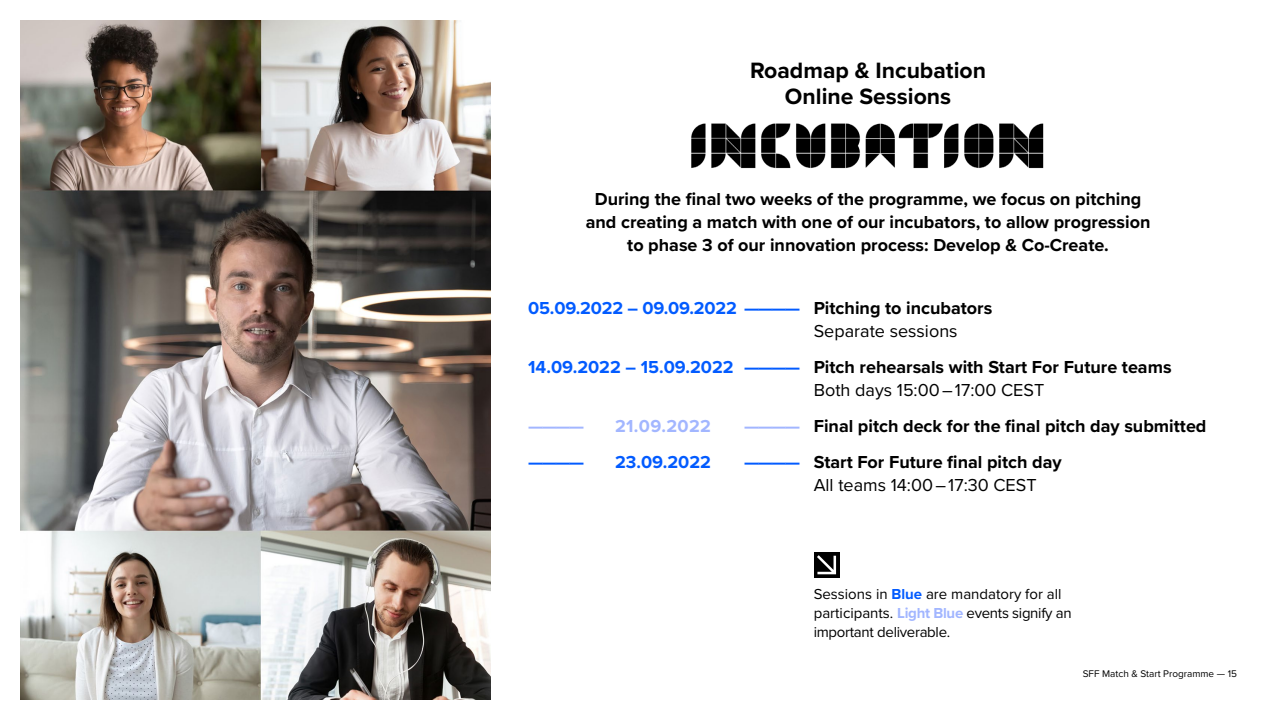
<style>
.page{position:relative;width:1280px;height:720px;background:#fff}
.page>*{position:absolute;margin:0;border:0;box-sizing:border-box;transform-origin:0 0}
.t1{font:700 23px/26px "Proxima Nova";color:#000;text-align:center}
.t2{font:700 18px/23px "Proxima Nova";color:#000;text-align:center}
.t3{font:700 18px "Proxima Nova";color:#025bff}
.t4{font:18px "Proxima Nova";color:#000}
.t5{font:700 18px "Proxima Nova";letter-spacing:.02em;color:#a2b6ff}
.t6{font:15px/19px "Proxima Nova";color:#000}
.t7{font:10px "Proxima Nova";color:#000}
.s1{font-weight:700;color:#025bff}
.s2{font-weight:700;color:#a2b6ff}
</style>
<div class="page">
<img style="left:20px;top:20px;width:471px;height:680px">
<img style="left:691px;top:123px;width:353px;height:46px">
<svg style="left:814px;top:552px;width:25px;height:26px"></svg>
<svg style="left:817px;top:555px;width:19px;height:19px"></svg>
<p class="t1" style="left:750px;top:57px;width:237px">Roadmap &amp; Incubation<br>Online Sessions</p>
<p class="t2" style="left:586px;top:187px;width:566px">During the final two weeks of the programme, we focus on pitching and creating a match with one of our incubators, to allow progression to phase 3 of our innovation process: Develop &amp; Co-Create.</p>
<p class="t3" style="left:528px;top:295px;width:273px">05.09.2022 – 09.09.2022 ————</p>
<p class="t3" style="left:528px;top:354px;width:273px">14.09.2022 – 15.09.2022 ————</p>
<p class="t5" style="left:528px;top:413px;width:57px">————</p>
<p class="t5" style="left:615px;top:413px;width:97px">21.09.2022</p>
<p class="t5" style="left:744px;top:413px;width:57px">————</p>
<p class="t3" style="left:528px;top:449px;width:57px">————</p>
<p class="t3" style="left:615px;top:449px;width:97px">23.09.2022</p>
<p class="t3" style="left:744px;top:449px;width:57px">————</p>
<p class="t2" style="left:814px;top:296px;width:180px">Pitching to incubators</p>
<p class="t4" style="left:814px;top:318px;width:145px">Separate sessions</p>
<p class="t2" style="left:814px;top:355px;width:359px">Pitch rehearsals with Start For Future teams</p>
<p class="t4" style="left:814px;top:377px;width:232px">Both days 15:00 – 17:00 CEST</p>
<p class="t2" style="left:814px;top:408px;width:394px;line-height:36px;text-align:left">Final pitch deck for the final pitch day submitted<br>Start For Future final pitch day</p>
<p class="t4" style="left:814px;top:472px;width:224px">All teams 14:00 – 17:30 CEST</p>
<p class="t6" style="left:814px;top:584px;width:260px">Sessions in <span class="s1">Blue</span> are mandatory for all participants. <span class="s2">Light Blue</span> events signify an important deliverable.</p>
<p class="t7" style="left:1083px;top:667px;width:156px">SFF Match &amp; Start Programme — 15</p>
</div>
